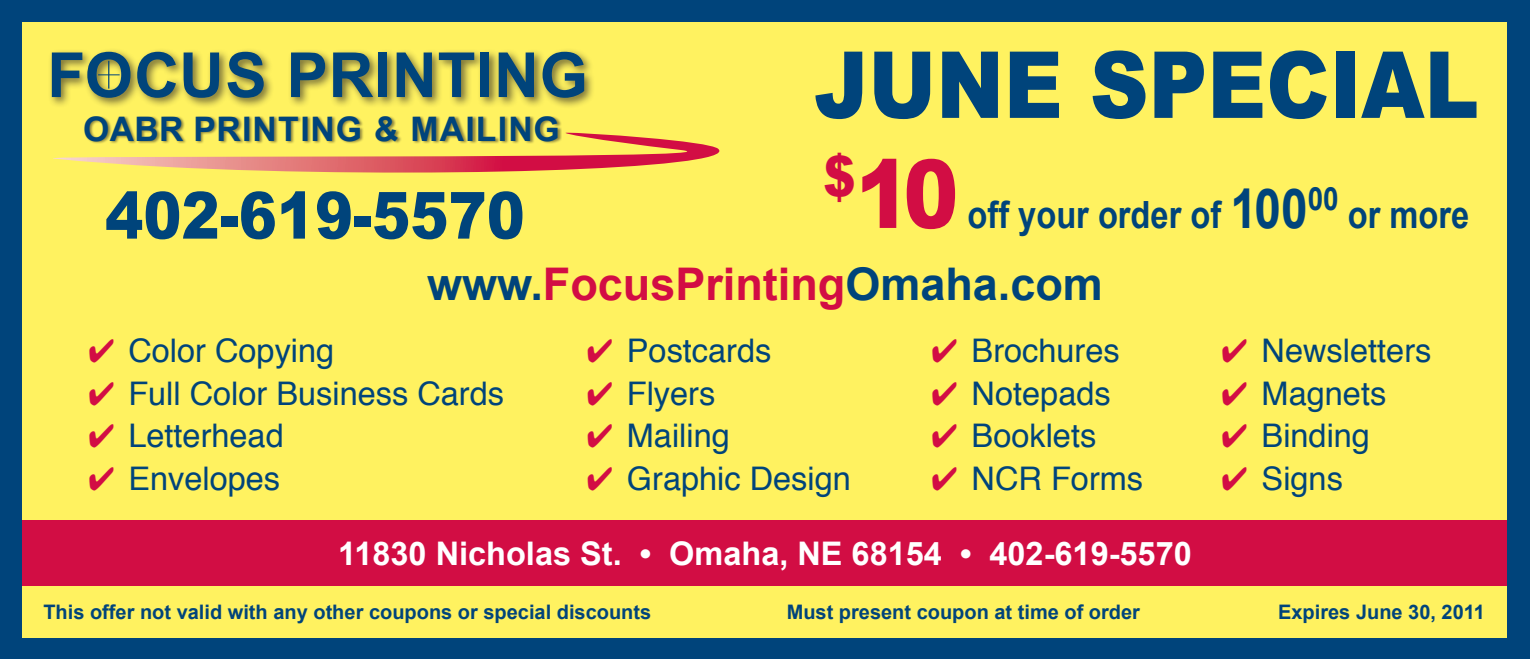
<style>
.page{position:relative;width:1530px;height:659px;background:#00447b}
.page>*{position:absolute;margin:0;border:0;box-sizing:border-box;transform-origin:0 0}
.t1{font:900 95px "Arial";color:#d20d44;scale:.87 1}
.t2{font:900 92.5px "Arial";color:#00447b;scale:.88 1}
.t3{font:900 65px "Arial";color:#00447b;scale:.88 1}
.t4{font:700 62.25px "Arial";letter-spacing:.01em;color:#00447b}
.t5{font:700 45px "Arial";color:#00447b}
.t6{font:700 37.5px "Arial";color:#00447b;scale:.87 1}
.t7{font:700 33.75px "Arial";letter-spacing:.01em;color:#00447b}
.t8{font:32.5px "Helvetica";color:#00447b}
.t9{font:700 32.5px "Arial";color:#fff}
.t10{font:700 20px "Arial";color:#00447b}
.s1{font-size:55px}
.s2{color:#d20d44}
</style>
<div class="page">
<div style="left:22px;top:22px;width:1486px;height:615px;background:#fff260"></div>
<div style="left:22px;top:521px;width:1486px;height:65px;background:#d20d44"></div>
<svg style="left:53px;top:133px;width:667px;height:40px"></svg>
<div style="left:48px;top:48px;width:547px;height:61px;background:#231f20;opacity:.6"></div>
<div style="left:84px;top:116px;width:478px;height:29px;background:#231f20;opacity:.5"></div>
<svg style="left:98px;top:61px;width:22px;height:28px"></svg>
<h3 class="t4" style="left:47px;top:34px;width:542px">FOCUS PRINTING</h3>
<p class="t7" style="left:83px;top:107px;width:155px">OABR Printing</p>
<p class="t7" style="left:374px;top:107px;width:144px">&amp; Mailing</p>
<h3 class="t3" style="left:105px;top:168px;width:478px">402-619-5570</h3>
<h2 class="t2" style="left:814px;top:18px;width:757px">JUNE SPECIAL</h2>
<h1 class="t1" style="left:824px;top:125px;width:157px"><sup>$</sup>10</h1>
<p class="t6" style="left:968px;top:190px;width:578px">off your order of <span class="s1">100</span><sup>00</sup> or more</p>
<h3 class="t5" style="left:427px;top:255px;width:677px">www.<span class="s2">FocusPrinting</span>Omaha.com</h3>
<p class="t8" style="left:88px;top:325px;width:247px"><span class="s2">✔</span> Color Copying</p>
<p class="t8" style="left:88px;top:368px;width:417px"><span class="s2">✔</span> Full Color Business Cards</p>
<p class="t8" style="left:88px;top:410px;width:197px"><span class="s2">✔</span> Letterhead</p>
<p class="t8" style="left:88px;top:453px;width:193px"><span class="s2">✔</span> Envelopes</p>
<p class="t8" style="left:587px;top:325px;width:186px"><span class="s2">✔</span> Postcards</p>
<p class="t8" style="left:587px;top:368px;width:130px"><span class="s2">✔</span> Flyers</p>
<p class="t8" style="left:587px;top:410px;width:144px"><span class="s2">✔</span> Mailing</p>
<p class="t8" style="left:587px;top:453px;width:265px"><span class="s2">✔</span> Graphic Design</p>
<p class="t8" style="left:932px;top:325px;width:190px"><span class="s2">✔</span> Brochures</p>
<p class="t8" style="left:932px;top:368px;width:181px"><span class="s2">✔</span> Notepads</p>
<p class="t8" style="left:932px;top:410px;width:166px"><span class="s2">✔</span> Booklets</p>
<p class="t8" style="left:932px;top:453px;width:213px"><span class="s2">✔</span> NCR Forms</p>
<p class="t9" style="left:338px;top:532px;width:855px">11830 Nicholas St. • Omaha, NE 68154 • 402-619-5570</p>
<p class="t10" style="left:43px;top:598px;width:609px">This offer not valid with any other coupons or special discounts</p>
<p class="t10" style="left:787px;top:598px;width:355px">Must present coupon at time of order</p>
<p class="t8" style="left:1222px;top:325px;width:211px"><span class="s2">✔</span> Newsletters</p>
<p class="t8" style="left:1222px;top:368px;width:166px"><span class="s2">✔</span> Magnets</p>
<p class="t8" style="left:1222px;top:410px;width:150px"><span class="s2">✔</span> Binding</p>
<p class="t8" style="left:1222px;top:453px;width:123px"><span class="s2">✔</span> Signs</p>
<p class="t10" style="left:1278px;top:598px;width:208px">Expires June 30, 2011</p>
</div>
